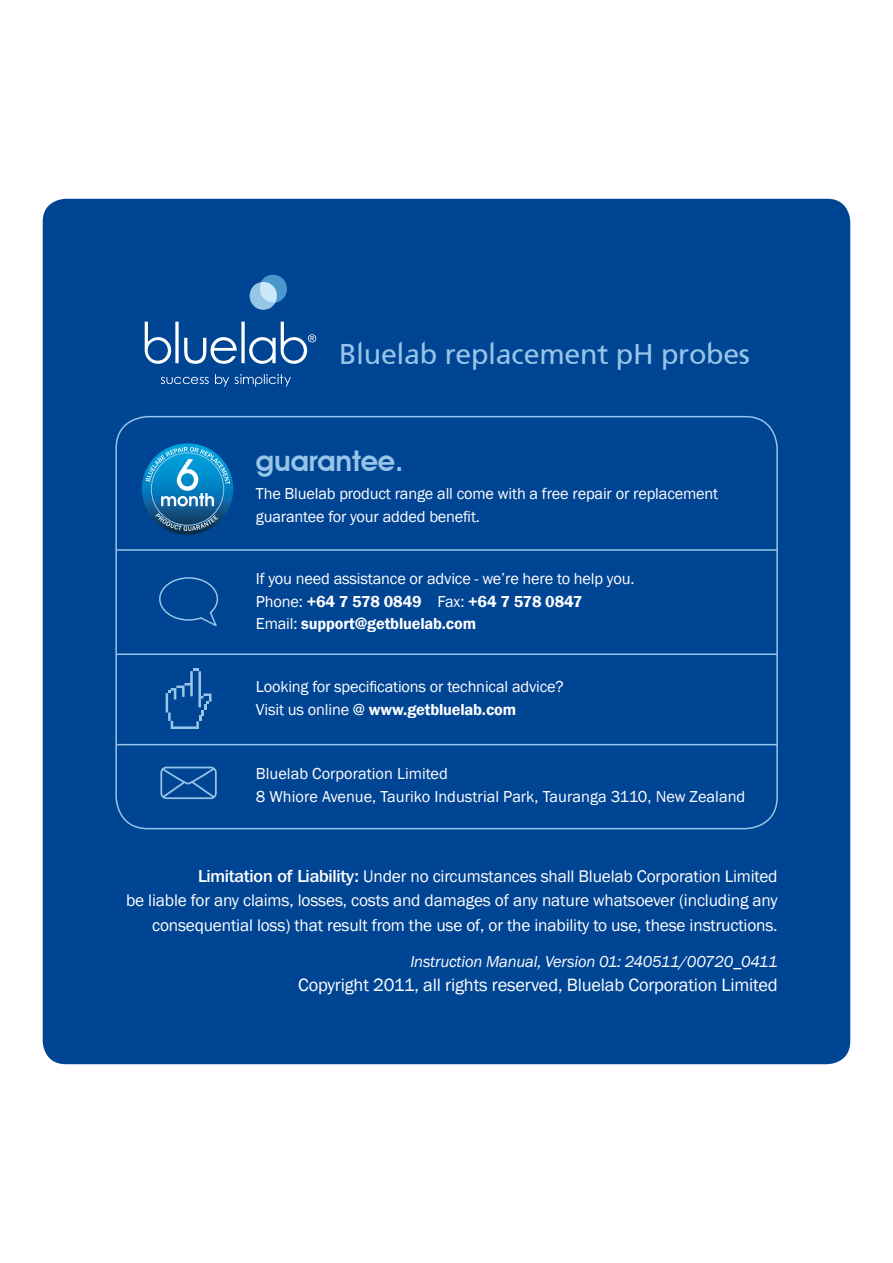
<style>
.page{position:relative;width:893px;height:1263px;background:#fff}
.page>*{position:absolute;margin:0;border:0;box-sizing:border-box;transform-origin:0 0}
.t1{font:28.5px "Freeway Roman 1";letter-spacing:-.01em;color:#96c5e7}
.t2{font:600 28.5px "Avant Garde IT Cby BT";letter-spacing:-.005em;color:#96c5e7}
.t3{font:18.3px "Franklin Gothic";letter-spacing:-.01em;color:#fff}
.t4{font:17.4px/24.5px "Franklin Gothic";letter-spacing:-.01em;color:#fff;text-align:right}
.t5{font:16.35px/22.5px "Franklin Gothic";letter-spacing:-.01em;color:#fff}
.t6{font:italic 16.35px "Franklin Gothic";letter-spacing:-.01em;color:#fff}
.s1{font-weight:600}
.s2{font-family:"Franklin Gothic IT Cby BT";font-weight:500}
</style>
<div class="page">
<div style="left:43px;top:199px;width:807px;height:865px;background:#004494"></div>
<hr style="left:117px;top:549px;width:660px;height:2px;background:#96c5e7">
<hr style="left:116px;top:653px;width:661px;height:2px;background:#96c5e7">
<hr style="left:116px;top:744px;width:661px;height:1px;background:#96c5e7">
<div style="left:115px;top:416px;width:663px;height:413px;border:2px solid #96c5e7;border-radius:32px"></div>
<svg style="left:166px;top:669px;width:46px;height:60px;background:#1d5ca4"></svg>
<svg style="left:158px;top:576px;width:61px;height:53px;background:#0c4e9a"></svg>
<svg style="left:160px;top:767px;width:57px;height:32px;background:#2563a8"></svg>
<svg style="left:142px;top:443px;width:91px;height:92px"></svg>
<svg style="left:155px;top:513px;width:63px;height:18px"></svg>
<svg style="left:146px;top:447px;width:84px;height:59px;background:#2e96cb"></svg>
<svg style="left:161px;top:374px;width:130px;height:12px;background:#2c64a6"></svg>
<svg style="left:145px;top:322px;width:171px;height:42px"></svg>
<svg style="left:250px;top:275px;width:37px;height:35px"></svg>
<h1 class="t1" style="left:339px;top:337px;width:412px">Bluelab replacement pH probes</h1>
<h1 class="t2" style="left:256px;top:444px;width:149px">guarantee.</h1>
<p class="t5" style="left:256px;top:483px;width:464px">The Bluelab product range all come with a free repair or replacement guarantee for your added benefit.</p>
<p class="t5" style="left:256px;top:568px;width:380px">If you need assistance or advice - we’re here to help you.<br>Phone: <span class="s1">+64 7 578 0849</span> Fax: <span class="s1">+64 7 578 0847<br></span>Email: <span class="s1">support@getbluelab.com</span></p>
<p class="t5" style="left:256px;top:676px;width:309px">Looking for specifications or technical advice?<br>Visit us online @ <span class="s1">www.getbluelab.com</span></p>
<p class="t5" style="left:256px;top:763px;width:491px">Bluelab Corporation Limited<br>8 Whiore Avenue, Tauriko Industrial Park, Tauranga 3110, New Zealand</p>
<p class="t4" style="left:126px;top:864px;width:653px"><span class="s2">Limitation of Liability:</span> Under no circumstances shall Bluelab Corporation Limited<br>be liable for any claims, losses, costs and damages of any nature whatsoever (including any consequential loss) that result from the use of, or the inability to use, these instructions.</p>
<p class="t6" style="left:410px;top:951px;width:369px">Instruction Manual, Version 01: 240511/00720_0411</p>
<p class="t3" style="left:298px;top:973px;width:481px">Copyright 2011, all rights reserved, Bluelab Corporation Limited</p>
</div>
